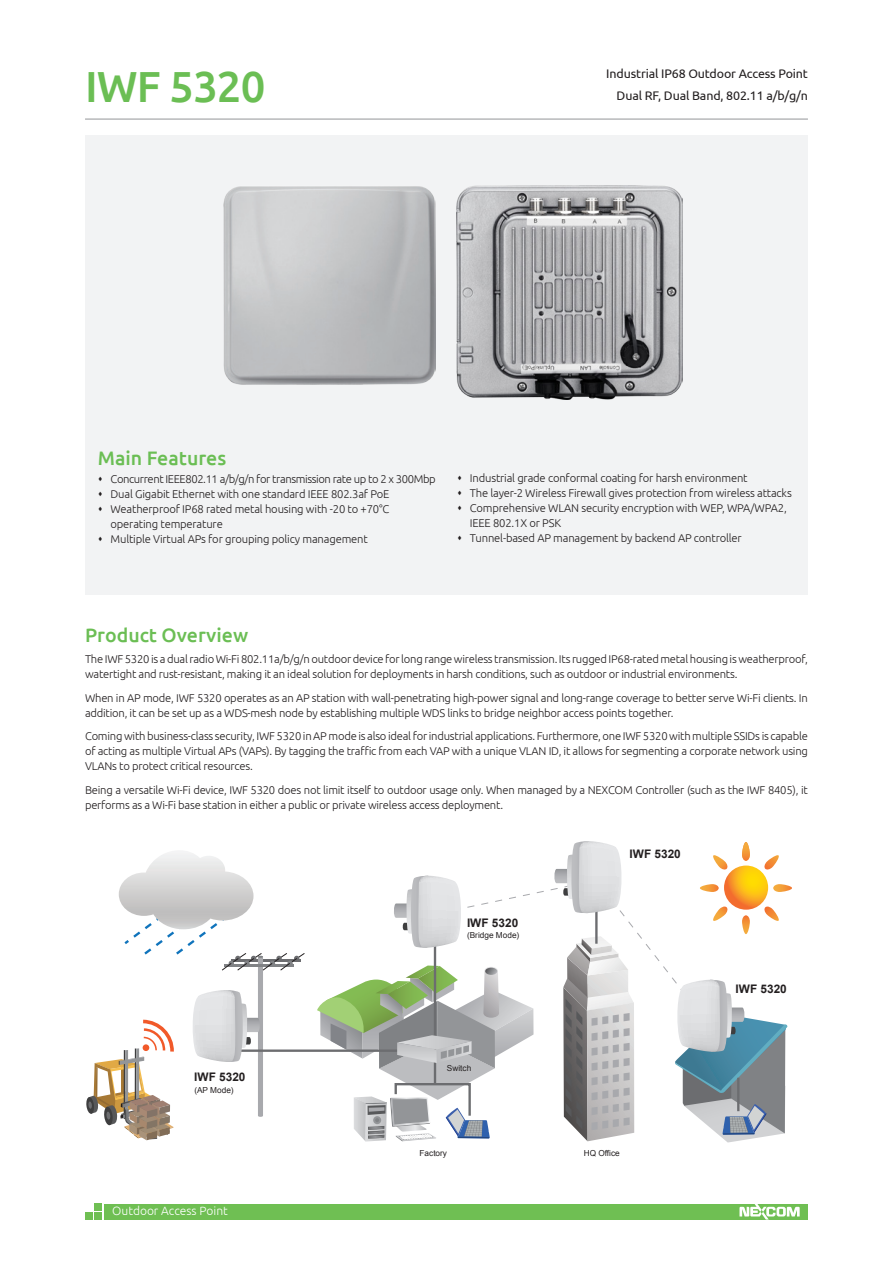
<style>
.page{position:relative;width:893px;height:1263px;background:#fff}
.page>*{position:absolute;margin:0;border:0;box-sizing:border-box;transform-origin:0 0}
.t1{font:500 43.5px "Ubuntu";letter-spacing:-.02em;color:#6bbe54}
.t2{font:500 19.5px "Ubuntu";color:#6bbe54}
.t3{font:12.45px/22.5px "Ubuntu";letter-spacing:-.01em;color:#231f20;text-align:right}
.t4{font:300 12px "Ubuntu";color:#fff}
.t5{font:700 11.85px "Arial";color:#231f20}
.t6{font:300 11.25px/15px "Ubuntu";letter-spacing:-.02em;color:#231f20}
.t7{font:8.25px "Arial";color:#231f20}
</style>
<div class="page">
<div style="left:104px;top:1204px;width:704px;height:15px;background:#6fbf53"></div>
<div style="left:94px;top:1203px;width:7px;height:7px;background:#6fbf53"></div>
<div style="left:94px;top:1213px;width:7px;height:7px;background:#6fbf53"></div>
<div style="left:85px;top:1213px;width:7px;height:7px;background:#6fbf53"></div>
<svg style="left:739px;top:1204px;width:61px;height:15px"></svg>
<hr style="left:85px;top:119px;width:723px;height:1px;background:#939598">
<div style="left:85px;top:136px;width:723px;height:459px;background:#f2f3f4"></div>
<img style="left:223px;top:186px;width:213px;height:198px">
<img style="left:457px;top:186px;width:225px;height:213px">
<svg style="left:86px;top:841px;width:706px;height:301px"></svg>
<h1 class="t1" style="left:85px;top:59px;width:182px">IWF 5320</h1>
<h2 class="t2" style="left:98px;top:446px;width:130px">Main Features</h2>
<p class="t3" style="left:606px;top:62px;width:203px">Industrial IP68 Outdoor Access Point<br>Dual RF, Dual Band, 802.11 a/b/g/n</p>
<p class="t6" style="left:111px;top:471px;width:327px">Concurrent IEEE802.11 a/b/g/n for transmission rate up to 2 x 300Mbp Dual Gigabit Ethernet with one standard IEEE 802.3af PoE Weatherproof IP68 rated metal housing with -20 to +70°C operating temperature<br>Multiple Virtual APs for grouping policy management</p>
<p class="t6" style="left:470px;top:471px;width:323px">Industrial grade conformal coating for harsh environment<br>The layer-2 Wireless Firewall gives protection from wireless attacks Comprehensive WLAN security encryption with WEP, WPA/WPA2, IEEE 802.1X or PSK<br>Tunnel-based AP management by backend AP controller</p>
<h2 class="t2" style="left:85px;top:622px;width:165px">Product Overview</h2>
<p class="t6" style="left:85px;top:651px;width:724px">The IWF 5320 is a dual radio Wi-Fi 802.11a/b/g/n outdoor device for long range wireless transmission. Its rugged IP68-rated metal housing is weatherproof, watertight and rust-resistant, making it an ideal solution for deployments in harsh conditions, such as outdoor or industrial environments.</p>
<p class="t6" style="left:85px;top:690px;width:724px">When in AP mode, IWF 5320 operates as an AP station with wall-penetrating high-power signal and long-range coverage to better serve Wi-Fi clients. In addition, it can be set up as a WDS-mesh node by establishing multiple WDS links to bridge neighbor access points together.</p>
<p class="t6" style="left:85px;top:728px;width:724px;text-align:justify">Coming with business-class security, IWF 5320 in AP mode is also ideal for industrial applications. Furthermore, one IWF 5320 with multiple SSIDs is capable of acting as multiple Virtual APs (VAPs). By tagging the traffic from each VAP with a unique VLAN ID, it allows for segmenting a corporate network using VLANs to protect critical resources.</p>
<p class="t6" style="left:85px;top:782px;width:724px">Being a versatile Wi-Fi device, IWF 5320 does not limit itself to outdoor usage only. When managed by a NEXCOM Controller (such as the IWF 8405), it performs as a Wi-Fi base station in either a public or private wireless access deployment.</p>
<p class="t5" style="left:194px;top:1069px;width:53px">IWF 5320</p>
<p class="t7" style="left:194px;top:1085px;width:41px">(AP Mode)</p>
<p class="t4" style="left:112px;top:1203px;width:117px">Outdoor Access Point</p>
<p class="t5" style="left:467px;top:914px;width:53px">IWF 5320</p>
<p class="t7" style="left:467px;top:930px;width:54px">(Bridge Mode)</p>
<p class="t5" style="left:630px;top:846px;width:53px">IWF 5320</p>
<p class="t7" style="left:447px;top:1062px;width:26px">Switch</p>
<p class="t7" style="left:420px;top:1147px;width:29px">Factory</p>
<p class="t7" style="left:584px;top:1147px;width:38px">HQ Office</p>
<p class="t5" style="left:736px;top:981px;width:53px">IWF 5320</p>
</div>
